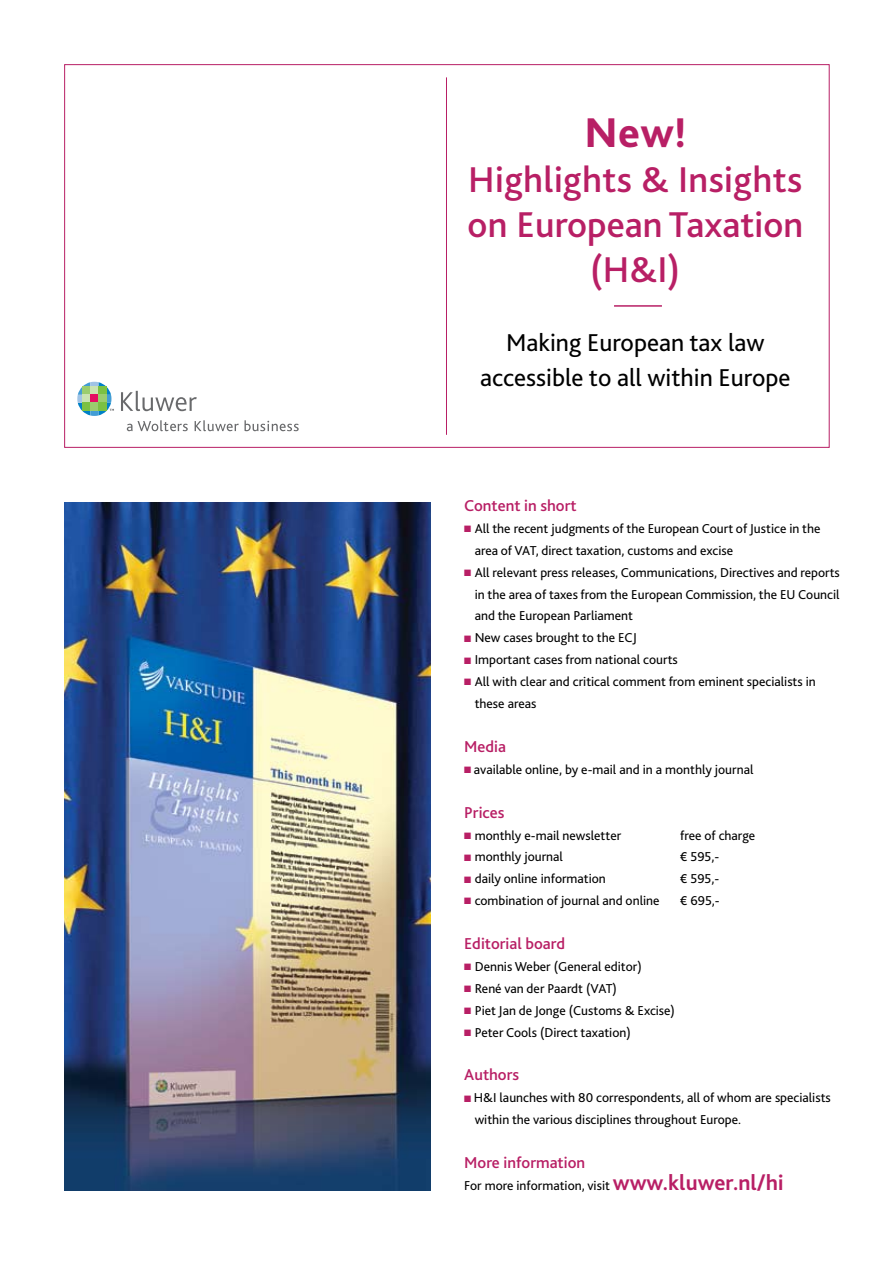
<style>
.page{position:relative;width:893px;height:1263px;background:#fff}
.page>*{position:absolute;margin:0;border:0;box-sizing:border-box;transform-origin:0 0}
.t1{font:800 43.5px "Bliss 2";color:#b81f65}
.t2{font:500 37.5px/45px "Bliss 2";letter-spacing:.01em;color:#b81f65;text-align:center}
.t3{font:25.5px/34.5px "Bliss 2";color:#000;text-align:center}
.t4{font:500 16.5px "Bliss 2";color:#b81f65}
.t5{font:13.5px/21.9px "Bliss 2";color:#000}
.s1{color:#b81f65}
.s2{font-weight:700;font-size:22.5px;color:#b81f65}
</style>
<div class="page">
<svg style="left:127px;top:420px;width:61px;height:11px"></svg>
<svg style="left:195px;top:420px;width:104px;height:11px"></svg>
<svg style="left:77px;top:382px;width:37px;height:34px"></svg>
<svg style="left:121px;top:391px;width:76px;height:20px"></svg>
<hr style="left:446px;top:77px;width:1px;height:358px;background:#b81f65">
<img style="left:65px;top:503px;width:365px;height:688px">
<hr style="left:614px;top:305px;width:48px;height:2px;background:#b81f65">
<h1 class="t1" style="left:584px;top:106px;width:103px">New!</h1>
<h2 class="t2" style="left:467px;top:156px;width:337px">Highlights &amp; Insights on European Taxation (H&amp;I)</h2>
<h3 class="t3" style="left:480px;top:325px;width:312px">Making European tax law accessible to all within Europe</h3>
<p class="t4" style="left:464px;top:495px;width:114px">Content in short</p>
<p class="t5" style="left:475px;top:517px;width:347px;text-indent:-10px"><span class="s1">■</span> All the recent judgments of the European Court of Justice in the area of VAT, direct taxation, customs and excise</p>
<p class="t5" style="left:475px;top:561px;width:367px;text-align:justify;text-indent:-10px"><span class="s1">■</span> All relevant press releases, Communications, Directives and reports in the area of taxes from the European Commission, the EU Council and the European Parliament</p>
<p class="t5" style="left:464px;top:627px;width:174px"><span class="s1">■</span> New cases brought to the ECJ</p>
<p class="t5" style="left:464px;top:648px;width:215px"><span class="s1">■</span> Important cases from national courts</p>
<p class="t5" style="left:475px;top:670px;width:343px;text-indent:-10px"><span class="s1">■</span> All with clear and critical comment from eminent specialists in these areas</p>
<p class="t4" style="left:464px;top:736px;width:43px">Media</p>
<p class="t5" style="left:464px;top:758px;width:291px"><span class="s1">■</span> available online, by e-mail and in a monthly journal</p>
<p class="t4" style="left:464px;top:802px;width:42px">Prices</p>
<p class="t5" style="left:464px;top:824px;width:159px"><span class="s1">■</span> monthly e-mail newsletter</p>
<p class="t5" style="left:680px;top:824px;width:77px">free of charge</p>
<p class="t5" style="left:464px;top:846px;width:100px"><span class="s1">■</span> monthly journal</p>
<p class="t5" style="left:680px;top:846px;width:41px">€ 595,-</p>
<p class="t5" style="left:464px;top:867px;width:143px"><span class="s1">■</span> daily online information</p>
<p class="t5" style="left:680px;top:867px;width:41px">€ 595,-</p>
<p class="t5" style="left:464px;top:889px;width:197px"><span class="s1">■</span> combination of journal and online</p>
<p class="t5" style="left:680px;top:889px;width:41px">€ 695,-</p>
<p class="t4" style="left:464px;top:933px;width:102px">Editorial board</p>
<p class="t5" style="left:464px;top:955px;width:179px"><span class="s1">■</span> Dennis Weber (General editor)</p>
<p class="t5" style="left:464px;top:977px;width:154px"><span class="s1">■</span> René van der Paardt (VAT)</p>
<p class="t5" style="left:464px;top:999px;width:212px"><span class="s1">■</span> Piet Jan de Jonge (Customs &amp; Excise)</p>
<p class="t5" style="left:464px;top:1021px;width:168px"><span class="s1">■</span> Peter Cools (Direct taxation)</p>
<p class="t4" style="left:464px;top:1065px;width:56px">Authors</p>
<p class="t5" style="left:475px;top:1086px;width:358px;text-indent:-10px"><span class="s1">■</span> H&amp;I launches with 80 correspondents, all of whom are specialists within the various disciplines throughout Europe.</p>
<p class="t4" style="left:464px;top:1152px;width:122px">More information</p>
<p class="t5" style="left:464px;top:1174px;width:321px">For more information, visit <span class="s2">www.kluwer.nl/hi</span></p>
</div>
